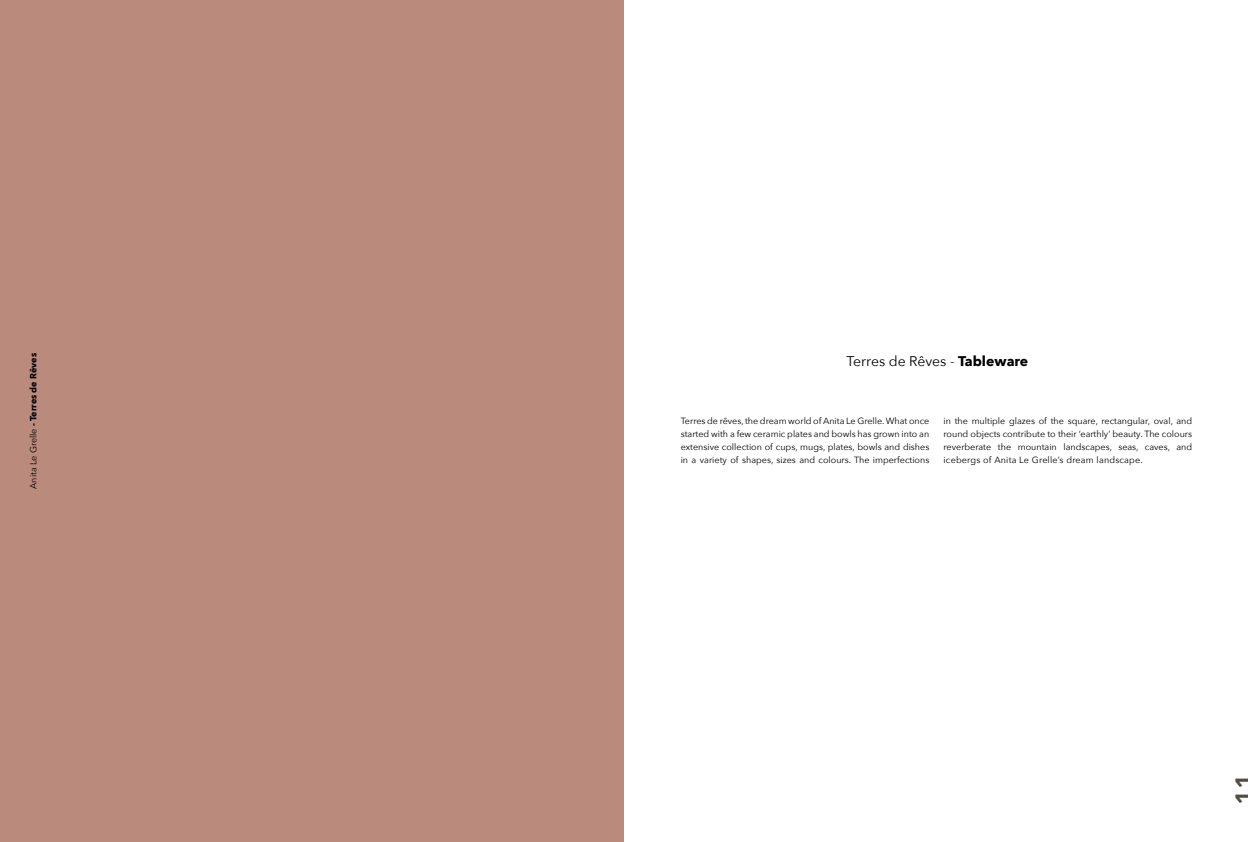
<style>
.page{position:relative;width:1248px;height:842px;background:#fff}
.page>*{position:absolute;margin:0;border:0;box-sizing:border-box;transform-origin:0 0}
.t1{font:600 26px "Avenir Next";color:#514d41}
.t2{font:14px "Avenir Next";color:#000}
.t3{font:9px/13px "Avenir Next";color:#000;text-align:justify}
.t4{font:700 9px "Avenir Next";color:#000}
.s1{font-weight:400}
.s2{font-weight:700}
</style>
<div class="page">
<div style="left:0;top:0;width:624px;height:842px;background:#ba8b7d"></div>
<p class="t4" style="left:25px;top:489px;width:137px;rotate:-90deg"><span class="s1">Anita Le Grelle</span> - Terres de Rêves</p>
<h2 class="t2" style="left:846px;top:350px;width:183px">Terres de Rêves - <span class="s2">Tableware</span></h2>
<p class="t3" style="left:680px;top:414px;width:250px">Terres de rêves, the dream world of Anita Le Grelle. What once started with a few ceramic plates and bowls has grown into an extensive collection of cups, mugs, plates, bowls and dishes in a variety of shapes, sizes and colours. The imperfections</p>
<p class="t3" style="left:943px;top:414px;width:250px">in the multiple glazes of the square, rectangular, oval, and round objects contribute to their ‘earthly’ beauty. The colours reverberate the mountain landscapes, seas, caves, and icebergs of Anita Le Grelle’s dream landscape.</p>
<h1 class="t1" style="left:1222px;top:805px;width:33px;rotate:-90deg">11</h1>
</div>
